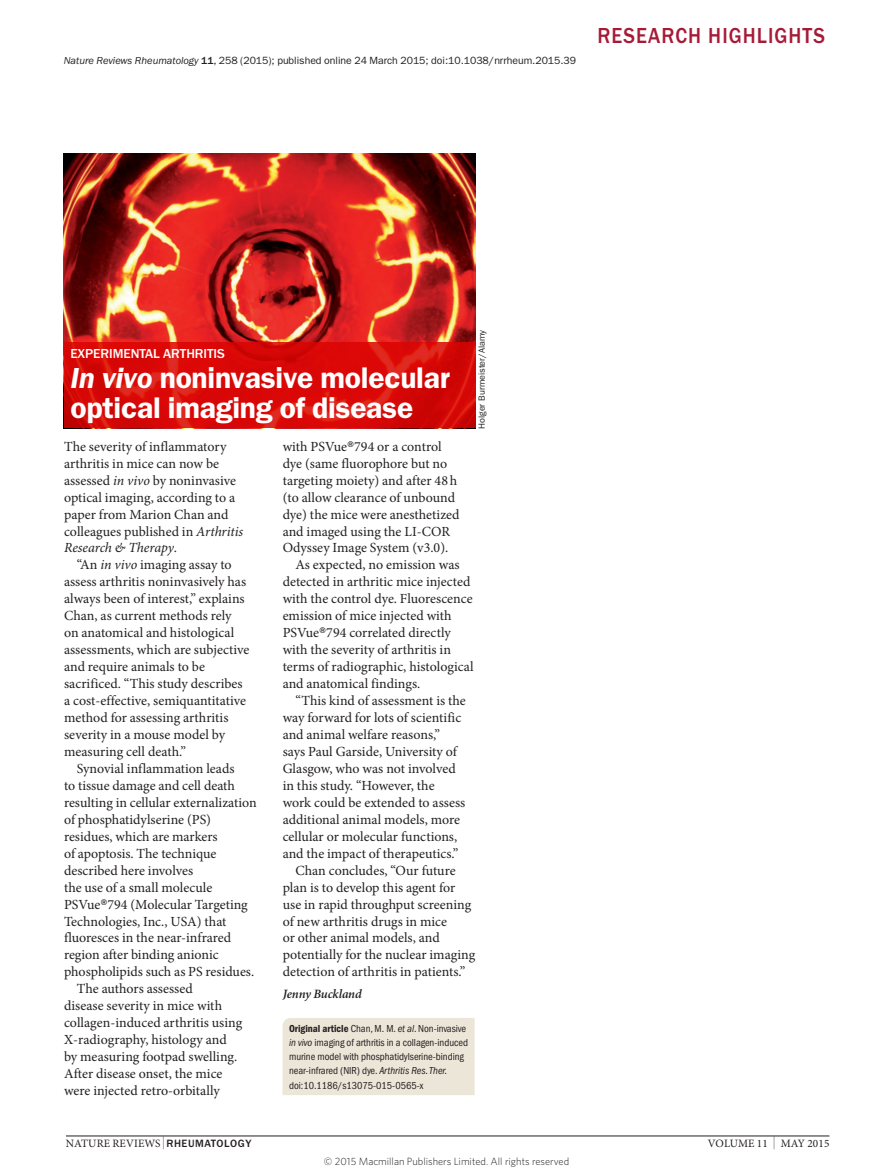
<style>
.page{position:relative;width:893px;height:1174px;background:#fff}
.page>*{position:absolute;margin:0;border:0;box-sizing:border-box;transform-origin:0 0}
.Title{font:600 30px/30px "ITC Franklin Gothic Std";letter-spacing:-.01em;color:#fff}
.t1{font:500 22.5px "ITC Franklin Gothic Std";letter-spacing:.05em;color:#a71a37;scale:.9 1}
.Body_text{font:13.95px/17px "Minion Pro";color:#231f20}
.Body_first{font:13.95px/17px "Minion Pro";color:#231f20}
.Strapline{font:500 13.5px "ITC Franklin Gothic Std";letter-spacing:-.005em;color:#fff}
.Authors{font:italic 600 12.75px "Minion Pro";letter-spacing:-.015em;color:#231f20}
.t2{font:11.25px "Minion Pro Regular 2";letter-spacing:.01em;color:#231f20}
.References{font:condensed 10.5px/14.2px "ITC Franklin Gothic Std";letter-spacing:-.005em;color:#231f20}
.Citation_line{font:10.5px "ITC Franklin Gothic Std";letter-spacing:-.005em;color:#231f20}
.t3{font:300 10.5px "Whitney";color:#231f20}
.Figure_credit{font:9px "ITC Franklin Gothic Std";color:#231f20}
.s1{font-style:italic}
.s2{font-weight:500}
.s3{font-family:"ITC Franklin Gothic Std"}
.s4{font-family:"ITC Franklin Gothic Std Dm Cd";font-stretch:normal}
.s5{font-size:12.9px}
.s6{font-family:"ITC Franklin Gothic Std";font-weight:500;font-size:10.95px}
</style>
<div class="page">
<hr style="left:66px;top:1135px;width:763px;height:1px;background:#231f20">
<img style="left:64px;top:154px;width:411px;height:188px">
<div style="left:283px;top:1018px;width:192px;height:77px;background:#ece6d9"></div>
<svg style="left:64px;top:342px;width:411px;height:86px;fill:#da0807"></svg>
<p class="Citation_line" style="left:64px;top:54px;width:514px"><span class="s1">Nature Reviews Rheumatology</span> <span class="s2">11</span>, 258 (2015); published online 24 March 2015; doi:10.1038/nrrheum.2015.39</p>
<h2 class="t1" style="left:598px;top:22px;width:254px">RESEARCH HIGHLIGHTS</h2>
<p class="Figure_credit" style="left:476px;top:429px;width:100px;rotate:-90deg">Holger Burmeister/Alamy</p>
<p class="Strapline" style="left:70px;top:346px;width:156px">EXPERIMENTAL ARTHRITIS</p>
<p class="Title" style="left:70px;top:363px;width:381px"><span class="s1">In vivo</span> noninvasive molecular optical imaging of disease</p>
<p class="Body_first" style="left:64px;top:438px;width:181px">The severity of inflammatory arthritis in mice can now be assessed <span class="s1">in vivo</span> by noninvasive optical imaging, according to a paper from Marion Chan and colleagues published in <span class="s1">Arthritis<br>Research &amp; Therapy</span>.</p>
<p class="Body_text" style="left:64px;top:556px;width:187px;text-indent:13px">“An <span class="s1">in vivo</span> imaging assay to assess arthritis noninvasively has always been of interest,” explains<br>Chan, as current methods rely on anatomical and histological assessments, which are subjective and require animals to be sacrificed. “This study describes a cost-effective, semiquantitative method for assessing arthritis severity in a mouse model by measuring cell death.”</p>
<p class="Body_text" style="left:64px;top:760px;width:194px;text-indent:13px">Synovial inflammation leads<br>to tissue damage and cell death resulting in cellular externalization of phosphatidylserine (PS) residues, which are markers<br>of apoptosis. The technique described here involves<br>the use of a small molecule<br>PSVue<span class="s3">®</span>794 (Molecular Targeting<br>Technologies, Inc., USA) that fluoresces in the near-infrared region after binding anionic phospholipids such as PS residues.</p>
<p class="Body_text" style="left:64px;top:980px;width:180px;text-indent:13px">The authors assessed<br>disease severity in mice with collagen-induced arthritis using<br>X-radiography, histology and by measuring footpad swelling.<br>After disease onset, the mice were injected retro-orbitally</p>
<p class="Body_text" style="left:283px;top:438px;width:178px">with PSVue<span class="s3">®</span>794 or a control dye (same fluorophore but no targeting moiety) and after 48h (to allow clearance of unbound dye) the mice were anesthetized and imaged using the LI-COR<br>Odyssey Image System (v3.0).</p>
<p class="Body_text" style="left:283px;top:556px;width:192px;text-indent:13px">As expected, no emission was detected in arthritic mice injected with the control dye. Fluorescence emission of mice injected with<br>PSVue<span class="s3">®</span>794 correlated directly with the severity of arthritis in terms of radiographic, histological and anatomical findings.</p>
<p class="Body_text" style="left:283px;top:692px;width:185px;text-indent:13px">“This kind of assessment is the way forward for lots of scientific and animal welfare reasons,” says Paul Garside, University of<br>Glasgow, who was not involved in this study. “However, the work could be extended to assess additional animal models, more cellular or molecular functions, and the impact of therapeutics.”</p>
<p class="Body_text" style="left:283px;top:861px;width:194px;text-indent:13px">Chan concludes, “Our future plan is to develop this agent for use in rapid throughput screening of new arthritis drugs in mice<br>or other animal models, and potentially for the nuclear imaging detection of arthritis in patients.”</p>
<p class="Authors" style="left:283px;top:985px;width:81px">Jenny Buckland</p>
<p class="References" style="left:289px;top:1021px;width:180px"><span class="s4">Original article</span> Chan, M. M. <span class="s1">et al</span>. Non-invasive <span class="s1">in vivo</span> imaging of arthritis in a collagen-induced murine model with phosphatidylserine-binding near-infrared (NIR) dye. <span class="s1">Arthritis Res. Ther. </span>doi:10.1186/s13075-015-0565-x</p>
<p class="t2" style="left:66px;top:1135px;width:187px">NATURE REVIEWS <span class="s5">|</span> <span class="s6">RHEUMATOLOGY</span></p>
<p class="t2" style="left:708px;top:1135px;width:123px">VOLUME 11 <span class="s5">|</span> MAY 2015</p>
<p class="t3" style="left:324px;top:1154px;width:247px">© 2015 Macmillan Publishers Limited. All rights reserved</p>
</div>
